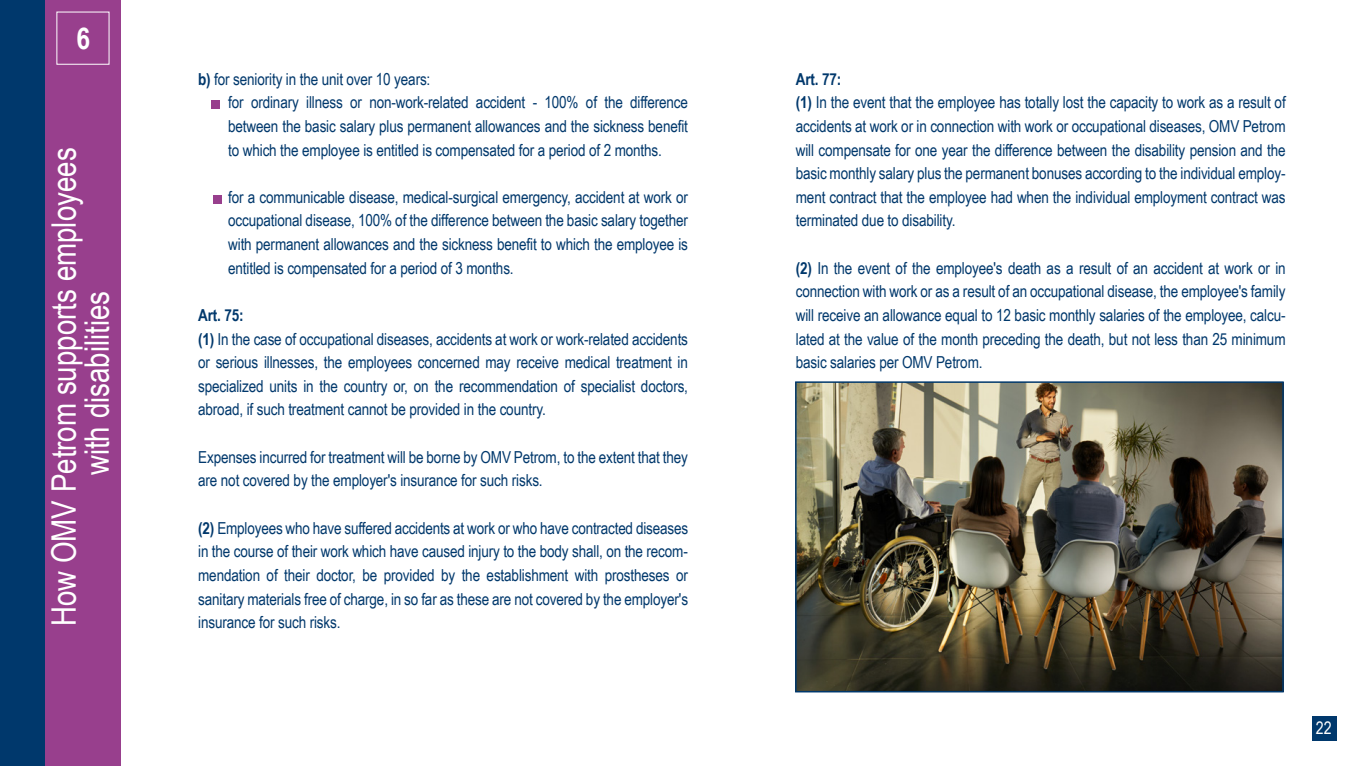
<style>
.page{position:relative;width:1361px;height:766px;background:#fff}
.page>*{position:absolute;margin:0;border:0;box-sizing:border-box;transform-origin:0 0}
.t1{font:33.75px/33px "Arial Narrow";color:#fff;text-align:center}
.t2{font:700 30px "Arial Narrow";color:#fff}
.t3{font:17.25px "Arial Narrow";color:#fff}
.t4{font:16.5px/23.5px "Arial Narrow";letter-spacing:-.01em;color:#00386c}
.s1{font-weight:700}
</style>
<div class="page">
<div style="left:0;top:0;width:106px;height:765px;background:#00386c"></div>
<div style="left:45px;top:0;width:76px;height:765px;background:#983f8d"></div>
<div style="left:1311px;top:715px;width:25px;height:25px;background:#00386c"></div>
<div style="left:212px;top:100px;width:8px;height:9px;background:#983f8d"></div>
<div style="left:213px;top:195px;width:8px;height:8px;background:#983f8d"></div>
<img style="left:798px;top:384px;width:482px;height:305px">
<div style="left:795px;top:381px;width:488px;height:311px;border:2px solid #00386c"></div>
<h2 class="t2" style="left:77px;top:16px;width:15px">6</h2>
<h1 class="t1" style="left:46px;top:626px;width:480px;rotate:-90deg">How OMV Petrom supports employees with disabilities</h1>
<p class="t4" style="left:228px;top:66px;width:461px;text-indent:-30px"><span class="s1">b)</span> for seniority in the unit over 10 years:<br>for ordinary illness or non-work-related accident - 100% of the difference between the basic salary plus permanent allowances and the sickness benefit to which the employee is entitled is compensated for a period of 2 months.</p>
<p class="t4" style="left:228px;top:184px;width:461px;text-align:justify">for a communicable disease, medical-surgical emergency, accident at work or occupational disease, 100% of the difference between the basic salary together with permanent allowances and the sickness benefit to which the employee is entitled is compensated for a period of 3 months.</p>
<p class="t4" style="left:198px;top:303px;width:491px"><span class="s1">Art. 75:<br>(1)</span> In the case of occupational diseases, accidents at work or work-related accidents or serious illnesses, the employees concerned may receive medical treatment in specialized units in the country or, on the recommendation of specialist doctors, abroad, if such treatment cannot be provided in the country.</p>
<p class="t4" style="left:198px;top:444px;width:491px">Expenses incurred for treatment will be borne by OMV Petrom, to the extent that they are not covered by the employer's insurance for such risks.</p>
<p class="t4" style="left:198px;top:515px;width:491px;text-align:justify"><span class="s1">(2)</span> Employees who have suffered accidents at work or who have contracted diseases in the course of their work which have caused injury to the body shall, on the recom&shy;mendation of their doctor, be provided by the establishment with prostheses or sanitary materials free of charge, in so far as these are not covered by the employer's insurance for such risks.</p>
<p class="t4" style="left:796px;top:66px;width:491px"><span class="s1">Art. 77:<br>(1)</span> In the event that the employee has totally lost the capacity to work as a result of accidents at work or in connection with work or occupational diseases, OMV Petrom will compensate for one year the difference between the disability pension and the basic monthly salary plus the permanent bonuses according to the individual employ&shy;ment contract that the employee had when the individual employment contract was terminated due to disability.</p>
<p class="t4" style="left:796px;top:255px;width:491px;text-align:justify"><span class="s1">(2)</span> In the event of the employee's death as a result of an accident at work or in connection with work or as a result of an occupational disease, the employee's family will receive an allowance equal to 12 basic monthly salaries of the employee, calcu&shy;lated at the value of the month preceding the death, but not less than 25 minimum basic salaries per OMV Petrom.</p>
<p class="t3" style="left:1316px;top:715px;width:17px">22</p>
</div>
